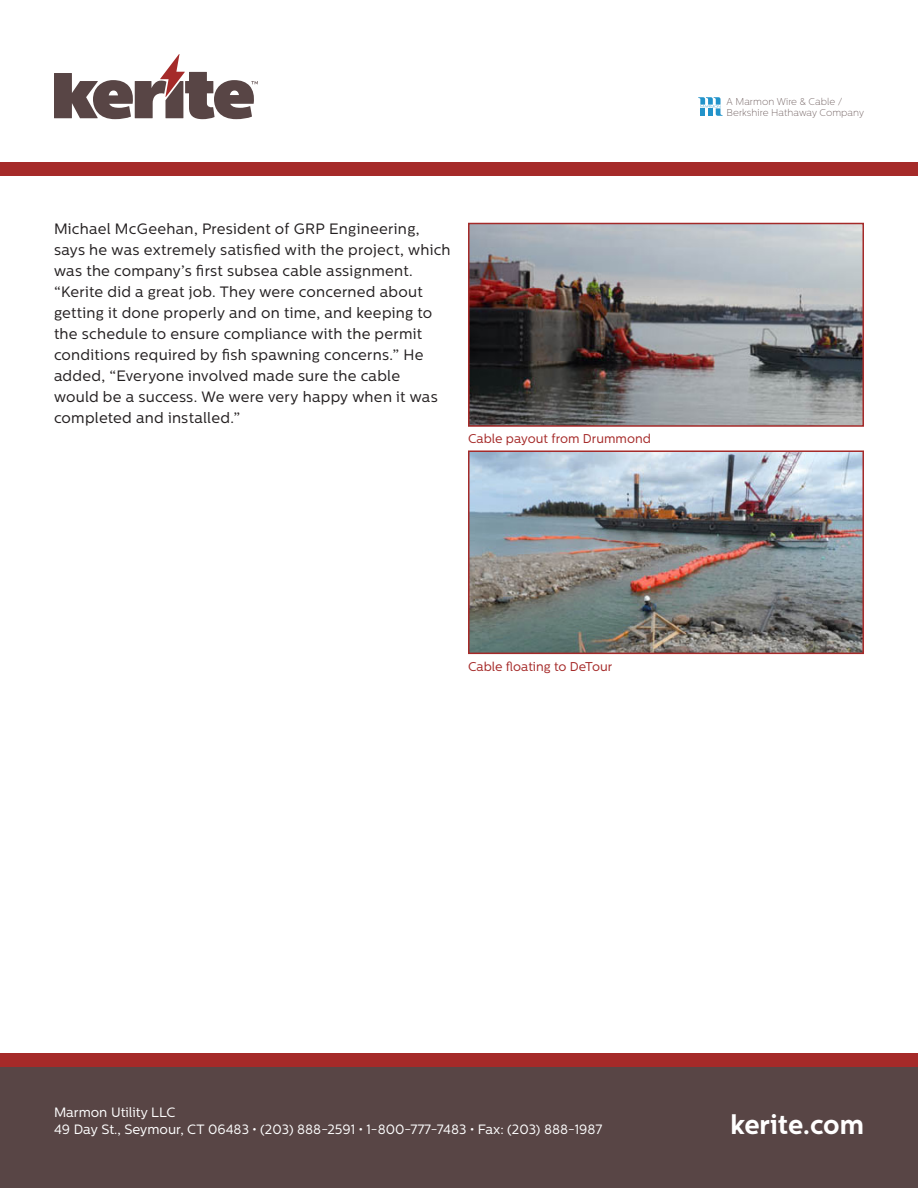
<style>
.page{position:relative;width:918px;height:1188px;background:#fff}
.page>*{position:absolute;margin:0;border:0;box-sizing:border-box;transform-origin:0 0}
.t1{font:700 27px "Centrale Sans";color:#fff}
.t2{font:15px/21px "Centrale Sans";letter-spacing:.02em;color:#231f20}
.t3{font:13.5px "Centrale Sans";color:#fff}
.t4{font:12.75px "Centrale Sans";color:#a52a29}
.t5{font:100 9.9px/11.2px "Centrale Sans";color:#584545}
</style>
<div class="page">
<img style="left:471px;top:226px;width:390px;height:198px">
<div style="left:468px;top:223px;width:396px;height:204px;border:2px solid #a52a29"></div>
<div style="left:0;top:1060px;width:918px;height:128px;background:#584545"></div>
<div style="left:0;top:1053px;width:918px;height:13px;background:#a52a29"></div>
<svg style="left:54px;top:54px;width:204px;height:65px"></svg>
<svg style="left:698px;top:97px;width:25px;height:19px"></svg>
<div style="left:0;top:162px;width:918px;height:14px;background:#a52a29"></div>
<img style="left:471px;top:453px;width:390px;height:198px">
<div style="left:468px;top:450px;width:396px;height:204px;border:2px solid #a52a29"></div>
<p class="t2" style="left:54px;top:218px;width:398px">Michael McGeehan, President of GRP Engineering, says he was extremely satisfied with the project, which was the company’s first subsea cable assignment. “Kerite did a great job. They were concerned about getting it done properly and on time, and keeping to the schedule to ensure compliance with the permit conditions required by fish spawning concerns.” He added, “Everyone involved made sure the cable<br>would be a success. We were very happy when it was completed and installed.”</p>
<p class="t4" style="left:468px;top:431px;width:185px">Cable payout from Drummond</p>
<p class="t5" style="left:727px;top:96px;width:139px">A Marmon Wire &amp; Cable /<br>Berkshire Hathaway Company</p>
<p class="t4" style="left:468px;top:659px;width:146px">Cable floating to DeTour</p>
<p class="t3" style="left:54px;top:1105px;width:123px">Marmon Utility LLC</p>
<p class="t3" style="left:54px;top:1121px;width:550px">49 Day St., Seymour, CT 06483 • (203) 888-2591 • 1-800-777-7483 • Fax: (203) 888-1987</p>
<p class="t1" style="left:731px;top:1108px;width:135px">kerite.com</p>
</div>
